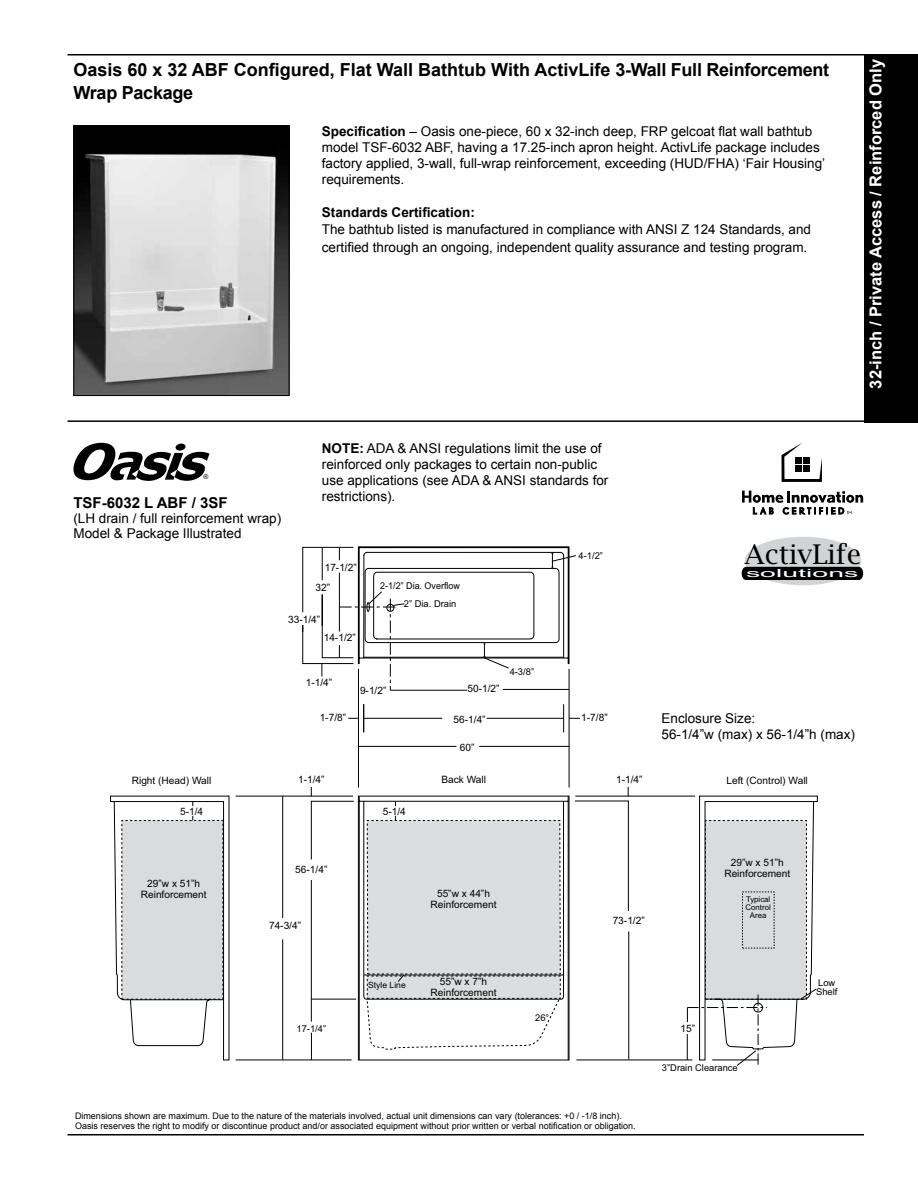
<style>
.page{position:relative;width:918px;height:1188px;background:#fff}
.page>*{position:absolute;margin:0;border:0;box-sizing:border-box;transform-origin:0 0}
.t1{font:27.15px "Lucida Bright";color:#000}
.t2{font:700 18px/22.5px "Arial";color:#000}
.t3{font:700 16.5px "Arial";color:#fff}
.t4{font:700 15px "Arial";color:#000}
.t5{font:13.5px/16.2px "Arial";color:#000}
.t6{font:700 13.5px "Arial";color:#000}
.t7{font:12.45px "Arial";color:#000}
.t8{font:11.25px "Arial Narrow";color:#fff;scale:3.08 1}
.t9{font:10.2px/10.9px "Arial";color:#000;text-align:center}
.t10{font:9.3px/9.3px "Arial";color:#000}
.t11{font:9.3px/18.3px "Arial";color:#000;scale:.96 1}
.t12{font:9px/10.8px "Arial";color:#000}
.t13{font:8.55px "Arial";color:#000}
.t14{font:7.8px/7.8px "Arial";color:#000;text-align:center}
.t15{font:6.6px "Arial";color:#000}
.s1{font-weight:700}
</style>
<div class="page">
<svg style="left:110px;top:547px;width:708px;height:514px"></svg>
<hr style="left:577px;top:1060px;width:115px;height:1px;background:#000">
<svg style="left:800px;top:988px;width:17px;height:12px"></svg>
<svg style="left:687px;top:995px;width:80px;height:71px"></svg>
<hr style="left:712px;top:1060px;width:46px;height:1px;background:#000">
<hr style="left:575px;top:796px;width:120px;height:1px;background:#000">
<svg style="left:235px;top:547px;width:394px;height:514px"></svg>
<img style="left:75px;top:128px;width:212px;height:266px">
<div style="left:73px;top:126px;width:216px;height:270px;border:1px solid #000"></div>
<div style="left:680px;top:594px;width:184px;height:153px;background:#fff"></div>
<div style="left:864px;top:54px;width:54px;height:369px;background:#000"></div>
<div style="left:745px;top:537px;width:116px;height:48px;background:#d1d3d4;border-radius:50%"></div>
<div style="left:742px;top:567px;width:121px;height:13px;background:#000"></div>
<hr style="left:68px;top:1134px;width:796px;height:2px;background:#000">
<hr style="left:68px;top:54px;width:796px;height:2px;background:#000">
<hr style="left:68px;top:420px;width:796px;height:2px;background:#000">
<svg style="left:73px;top:443px;width:137px;height:38px"></svg>
<svg style="left:781px;top:443px;width:41px;height:39px"></svg>
<div style="left:795px;top:457px;width:7px;height:7px;background:#000"></div>
<div style="left:803px;top:457px;width:6px;height:7px;background:#000"></div>
<div style="left:795px;top:465px;width:7px;height:7px;background:#000"></div>
<div style="left:803px;top:465px;width:6px;height:7px;background:#000"></div>
<svg style="left:742px;top:491px;width:121px;height:23px"></svg>
<h2 class="t2" style="left:74px;top:59px;width:757px">Oasis 60 x 32 ABF Configured, Flat Wall Bathtub With ActivLife 3-Wall Full Reinforcement<br>Wrap Package</h2>
<p class="t5" style="left:322px;top:123px;width:505px"><span class="s1">Specification</span> – Oasis one-piece, 60 x 32-inch deep, FRP gelcoat flat wall bathtub model TSF-6032 ABF, having a 17.25-inch apron height. ActivLife package includes factory applied, 3-wall, full-wrap reinforcement, exceeding (HUD/FHA) ‘Fair Housing’ requirements.</p>
<p class="t6" style="left:322px;top:203px;width:155px">Standards Certification:</p>
<p class="t5" style="left:322px;top:220px;width:491px;line-height:18px">The bathtub listed is manufactured in compliance with ANSI Z 124 Standards, and certified through an ongoing, independent quality assurance and testing program.</p>
<p class="t3" style="left:865px;top:389px;width:331px;rotate:-90deg">32-inch / Private Access / Reinforced Only</p>
<p class="t15" style="left:204px;top:472px;width:6px">®</p>
<p class="t4" style="left:73px;top:493px;width:156px">TSF-6032 L ABF / 3SF</p>
<p class="t5" style="left:73px;top:511px;width:209px;line-height:15px">(LH drain / full reinforcement wrap)<br>Model &amp; Package Illustrated</p>
<p class="t5" style="left:322px;top:440px;width:288px"><span class="s1">NOTE:</span> ADA &amp; ANSI regulations limit the use of reinforced only packages to certain non-public use applications (see ADA &amp; ANSI standards for restrictions).</p>
<p class="t9" style="left:325px;top:562px;width:34px">17-1/2”</p>
<p class="t9" style="left:316px;top:582px;width:16px">32”</p>
<p class="t11" style="left:404px;top:577px;width:60px;text-indent:-24px">2-1/2” Dia. Overflow<br>2” Dia. Drain</p>
<p class="t10" style="left:579px;top:551px;width:26px">4-1/2”</p>
<p class="t9" style="left:288px;top:614px;width:34px">33-1/4”</p>
<p class="t9" style="left:324px;top:632px;width:34px">14-1/2”</p>
<p class="t9" style="left:306px;top:677px;width:28px">1-1/4”</p>
<p class="t9" style="left:320px;top:712px;width:28px">1-7/8”</p>
<p class="t9" style="left:360px;top:685px;width:28px">9-1/2”</p>
<p class="t9" style="left:467px;top:683px;width:34px">50-1/2”</p>
<p class="t9" style="left:454px;top:714px;width:34px">56-1/4”</p>
<p class="t9" style="left:460px;top:742px;width:16px">60”</p>
<p class="t10" style="left:510px;top:667px;width:26px">4-3/8”</p>
<p class="t9" style="left:581px;top:712px;width:28px">1-7/8”</p>
<h1 class="t1" style="left:745px;top:539px;width:118px">ActivLife</h1>
<p class="t8" style="left:746px;top:567px;width:38px">solutions</p>
<p class="t5" style="left:662px;top:710px;width:195px">Enclosure Size:<br>56-1/4”w (max) x 56-1/4”h (max)</p>
<p class="t7" style="left:736px;top:718px;width:72px">(8/7/23 v1.0)</p>
<p class="t9" style="left:298px;top:774px;width:28px">1-1/4”</p>
<p class="t9" style="left:616px;top:774px;width:28px">1-1/4”</p>
<p class="t9" style="left:132px;top:775px;width:81px">Right (Head) Wall</p>
<p class="t9" style="left:441px;top:774px;width:46px">Back Wall</p>
<p class="t9" style="left:727px;top:775px;width:83px">Left (Control) Wall</p>
<p class="t9" style="left:180px;top:806px;width:25px">5-1/4</p>
<p class="t9" style="left:383px;top:806px;width:25px">5-1/4</p>
<p class="t9" style="left:141px;top:878px;width:67px">29”w x 51”h<br>Reinforcement</p>
<p class="t9" style="left:295px;top:864px;width:34px">56-1/4”</p>
<p class="t9" style="left:269px;top:920px;width:34px">74-3/4”</p>
<p class="t9" style="left:431px;top:888px;width:67px">55”w x 44”h<br>Reinforcement</p>
<p class="t9" style="left:613px;top:916px;width:34px">73-1/2”</p>
<p class="t9" style="left:724px;top:857px;width:67px">29”w x 51”h<br>Reinforcement</p>
<p class="t14" style="left:746px;top:895px;width:27px">Typical<br>Control<br>Area</p>
<p class="t10" style="left:297px;top:1024px;width:31px">17-1/4”</p>
<p class="t13" style="left:368px;top:979px;width:39px">Style Line</p>
<p class="t9" style="left:431px;top:976px;width:67px">55”w x 7”h<br>Reinforcement</p>
<p class="t10" style="left:535px;top:1013px;width:16px">26°</p>
<p class="t12" style="left:75px;top:1110px;width:562px">Dimensions shown are maximum. Due to the nature of the materials involved, actual unit dimensions can vary (tolerances: +0 / -1/8 inch).<br>Oasis reserves the right to modify or discontinue product and/or associated equipment without prior written or verbal notification or obligation.</p>
<p class="t9" style="left:680px;top:1023px;width:16px">15”</p>
<p class="t10" style="left:662px;top:1063px;width:77px">3”Drain Clearance</p>
<p class="t10" style="left:816px;top:978px;width:23px">Low<br>Shelf</p>
</div>
